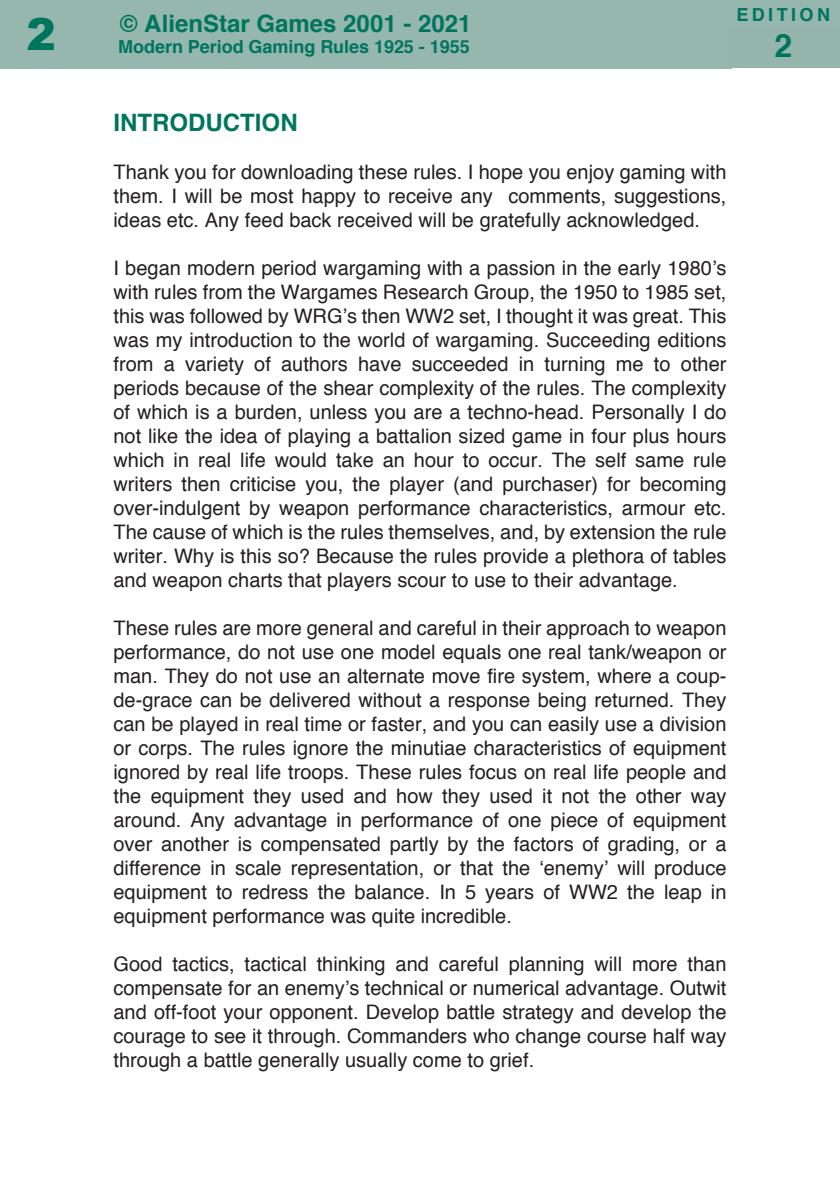
<style>
.page{position:relative;width:840px;height:1191px;background:#fff}
.page>*{position:absolute;margin:0;border:0;box-sizing:border-box;transform-origin:0 0}
.t1{font:900 44px "Arial";color:#00755e}
.t2{font:700 32px "Helvetica";color:#00755e}
.t3{font:700 24px "Helvetica";color:#00755e}
.t4{font:20px/24px "Helvetica";color:#231f20;text-align:justify}
.t5{font:700 18px "Helvetica";letter-spacing:-.005em;color:#00755e}
.t6{font:700 18px "Helvetica";letter-spacing:.19em;color:#00755e}
</style>
<div class="page">
<div style="left:0;top:0;width:82px;height:68px;background:#96b7ae"></div>
<div style="left:77px;top:0;width:654px;height:68px;background:#96b7ae"></div>
<div style="left:726px;top:0;width:113px;height:28px;background:#96b7ae"></div>
<div style="left:726px;top:26px;width:113px;height:42px;background:#96b6ad"></div>
<h1 class="t1" style="left:26px;top:18px;width:31px">2</h1>
<p class="t6" style="left:736px;top:7px;width:95px">EDITION</p>
<p class="t3" style="left:120px;top:14px;width:353px">© AlienStar Games 2001 - 2021</p>
<p class="t5" style="left:118px;top:40px;width:353px">Modern Period Gaming Rules 1925 - 1955</p>
<h2 class="t2" style="left:773px;top:33px;width:19px">2</h2>
<p class="t3" style="left:113px;top:113px;width:185px">INTRODUCTION</p>
<p class="t4" style="left:113px;top:161px;width:614px">Thank you for downloading these rules. I hope you enjoy gaming with them. I will be most happy to receive any comments, suggestions, ideas etc. Any feed back received will be gratefully acknowledged.</p>
<p class="t4" style="left:113px;top:257px;width:614px">I began modern period wargaming with a passion in the early 1980’s with rules from the Wargames Research Group, the 1950 to 1985 set, this was followed by WRG’s then WW2 set, I thought it was great. This was my introduction to the world of wargaming. Succeeding editions from a variety of authors have succeeded in turning me to other periods because of the shear complexity of the rules. The complexity of which is a burden, unless you are a techno-head. Personally I do not like the idea of playing a battalion sized game in four plus hours which in real life would take an hour to occur. The self same rule writers then criticise you, the player (and purchaser) for becoming over-indulgent by weapon performance characteristics, armour etc.<br>The cause of which is the rules themselves, and, by extension the rule writer. Why is this so? Because the rules provide a plethora of tables and weapon charts that players scour to use to their advantage.</p>
<p class="t4" style="left:113px;top:617px;width:614px">These rules are more general and careful in their approach to weapon performance, do not use one model equals one real tank/weapon or man. They do not use an alternate move fire system, where a coup&shy;de-grace can be delivered without a response being returned. They can be played in real time or faster, and you can easily use a division or corps. The rules ignore the minutiae characteristics of equipment ignored by real life troops. These rules focus on real life people and the equipment they used and how they used it not the other way around. Any advantage in performance of one piece of equipment over another is compensated partly by the factors of grading, or a difference in scale representation, or that the ‘enemy’ will produce equipment to redress the balance. In 5 years of WW2 the leap in equipment performance was quite incredible.</p>
<p class="t4" style="left:113px;top:953px;width:614px">Good tactics, tactical thinking and careful planning will more than compensate for an enemy’s technical or numerical advantage. Outwit and off-foot your opponent. Develop battle strategy and develop the courage to see it through. Commanders who change course half way through a battle generally usually come to grief.</p>
</div>
